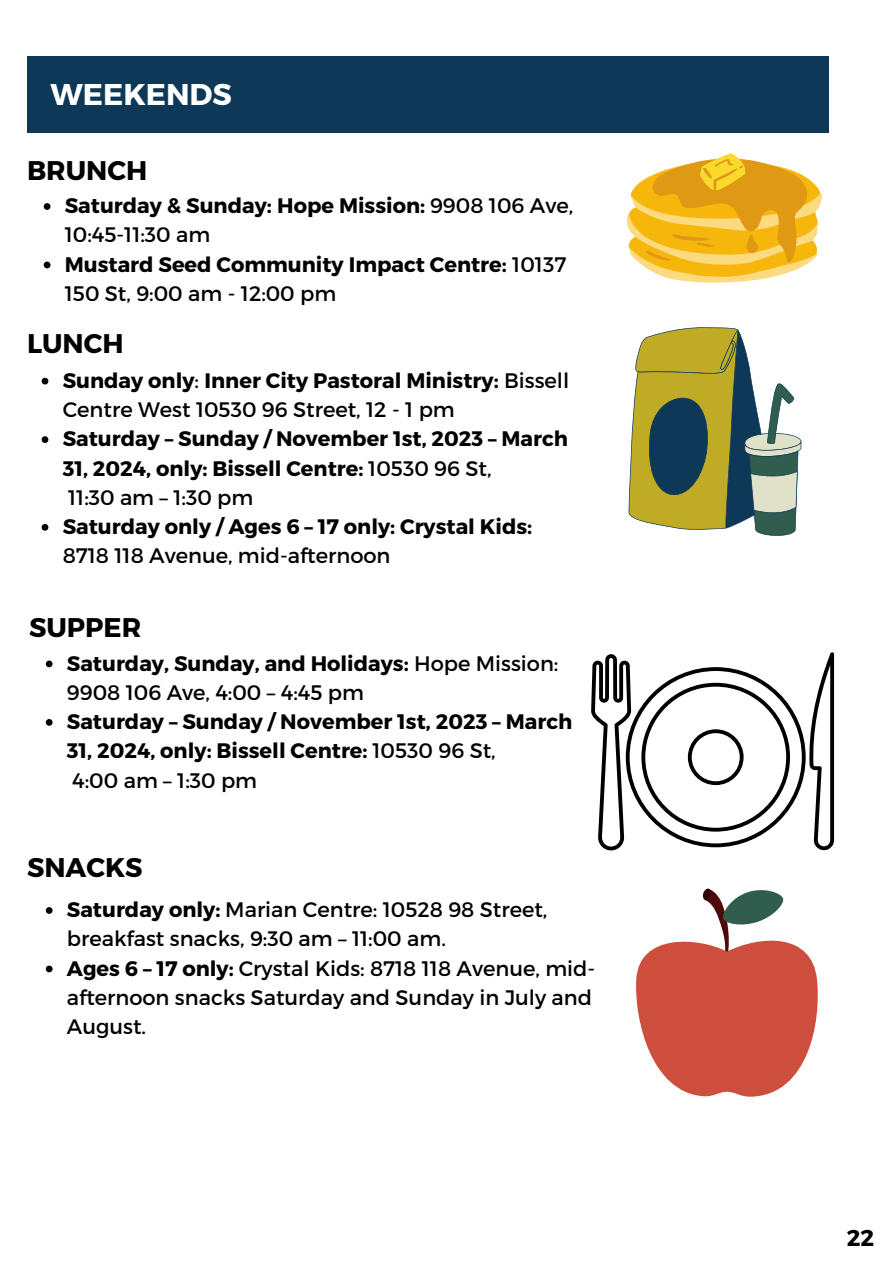
<style>
.page{position:relative;width:893px;height:1264px;background:#fff}
.page>*{position:absolute;margin:0;border:0;box-sizing:border-box;transform-origin:0 0}
.t1{font:700 30px "Montserrat";color:#fff}
.t2{font:700 27px "Montserrat";color:#000}
.t3{font:700 22.8px "Montserrat";color:#000}
.t4{font:700 21px/29.2px "Montserrat";color:#000}
.t5{font:21px/29.2px "Montserrat";color:#000}
.s1{font-weight:400}
.s2{font-weight:700}
</style>
<div class="page">
<div style="left:27px;top:56px;width:802px;height:77px;background:#0d3858"></div>
<svg style="left:627px;top:153px;width:195px;height:129px"></svg>
<svg style="left:44px;top:203px;width:6px;height:7px"></svg>
<svg style="left:44px;top:261px;width:6px;height:7px"></svg>
<svg style="left:628px;top:327px;width:174px;height:209px"></svg>
<svg style="left:42px;top:378px;width:6px;height:6px"></svg>
<svg style="left:42px;top:436px;width:6px;height:7px"></svg>
<svg style="left:42px;top:524px;width:6px;height:6px"></svg>
<svg style="left:591px;top:652px;width:243px;height:198px"></svg>
<svg style="left:46px;top:660px;width:7px;height:7px"></svg>
<svg style="left:46px;top:719px;width:7px;height:6px"></svg>
<svg style="left:636px;top:888px;width:182px;height:208px"></svg>
<svg style="left:46px;top:907px;width:7px;height:6px"></svg>
<svg style="left:46px;top:965px;width:7px;height:7px"></svg>
<p class="t1" style="left:51px;top:75px;width:183px">WEEKENDS</p>
<p class="t2" style="left:27px;top:153px;width:122px">BRUNCH</p>
<p class="t4" style="left:65px;top:190px;width:510px">Saturday &amp; Sunday: Hope Mission: <span class="s1">9908 106 Ave,<br>10:45-11:30 am</span></p>
<p class="t4" style="left:65px;top:248px;width:503px">Mustard Seed Community Impact Centre: <span class="s1">10137<br>150 St, 9:00 am - 12:00 pm</span></p>
<p class="t2" style="left:27px;top:326px;width:98px">LUNCH</p>
<p class="t5" style="left:63px;top:365px;width:508px"><span class="s2">Sunday only</span>: <span class="s2">Inner City Pastoral Ministry:</span> Bissell<br>Centre West 10530 96 Street, 12 - 1 pm</p>
<p class="t4" style="left:63px;top:423px;width:507px">Saturday – Sunday / November 1st, 2023 – March<br>31, 2024, only: Bissell Centre: <span class="s1">10530 96 St,<br>11:30 am – 1:30 pm</span></p>
<p class="t4" style="left:63px;top:511px;width:471px">Saturday only / Ages 6 – 17 only: Crystal Kids:<br><span class="s1">8718 118 Avenue, mid-afternoon</span></p>
<p class="t2" style="left:29px;top:610px;width:114px">SUPPER</p>
<p class="t5" style="left:67px;top:647px;width:493px"><span class="s2">Saturday, Sunday, and Holidays:</span> Hope Mission:<br>9908 106 Ave, 4:00 – 4:45 pm</p>
<p class="t4" style="left:67px;top:706px;width:507px">Saturday – Sunday / November 1st, 2023 – March<br>31, 2024, only: Bissell Centre: <span class="s1">10530 96 St,<br>4:00 am – 1:30 pm</span></p>
<p class="t2" style="left:27px;top:850px;width:117px">SNACKS</p>
<p class="t5" style="left:67px;top:894px;width:482px"><span class="s2">Saturday only:</span> Marian Centre: 10528 98 Street, breakfast snacks, 9:30 am – 11:00 am.</p>
<p class="t5" style="left:67px;top:952px;width:530px"><span class="s2">Ages 6 – 17 only:</span> Crystal Kids: 8718 118 Avenue, mid&shy;afternoon snacks Saturday and Sunday in July and<br>August.</p>
<p class="t3" style="left:846px;top:1223px;width:29px">22</p>
</div>
